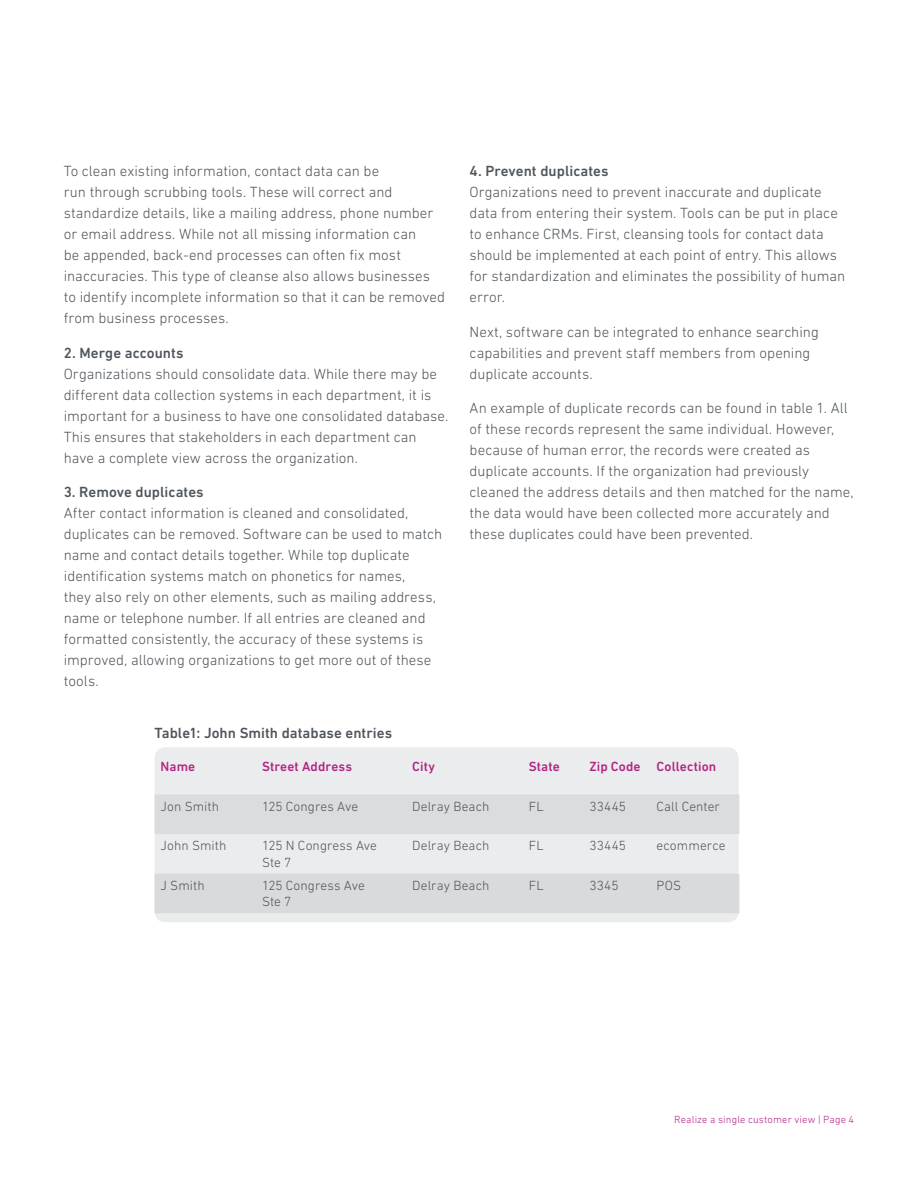
<style>
.page{position:relative;width:918px;height:1188px;background:#fff}
.page>*{position:absolute;margin:0;border:0;box-sizing:border-box;transform-origin:0 0}
.t1{font:300 15px/21px "DIN Next W1 G";color:#4f555b}
.t2{font:500 15px "DIN Next W1 G";letter-spacing:.005em;color:#4f555b}
.t3{font:300 13.5px/16.5px "DIN Next W1 G";letter-spacing:.005em;color:#4f555b}
.t4{font:500 13.5px "DIN Next W1 G";letter-spacing:.01em;color:#b12384}
.t5{font:300 10.5px "DIN Next W1 G";letter-spacing:.015em;color:#b12384}
</style>
<div class="page">
<div style="left:155px;top:747px;width:584px;height:175px;background:#ebeced;border-radius:11px"></div>
<div style="left:155px;top:795px;width:584px;height:39px;background:#dadcdd"></div>
<div style="left:155px;top:874px;width:584px;height:39px;background:#d8dadc"></div>
<p class="t1" style="left:64px;top:160px;width:383px">To clean existing information, contact data can be<br>run through scrubbing tools. These will correct and standardize details, like a mailing address, phone number or email address. While not all missing information can<br>be appended, back-end processes can often fix most inaccuracies. This type of cleanse also allows businesses to identify incomplete information so that it can be removed from business processes.</p>
<p class="t2" style="left:64px;top:344px;width:121px">2. Merge accounts</p>
<p class="t1" style="left:64px;top:363px;width:386px">Organizations should consolidate data. While there may be different data collection systems in each department, it is important for a business to have one consolidated database.<br>This ensures that stakeholders in each department can have a complete view across the organization.</p>
<p class="t2" style="left:64px;top:483px;width:141px">3. Remove duplicates</p>
<p class="t1" style="left:64px;top:502px;width:380px">After contact information is cleaned and consolidated, duplicates can be removed. Software can be used to match name and contact details together. While top duplicate identification systems match on phonetics for names,<br>they also rely on other elements, such as mailing address, name or telephone number. If all entries are cleaned and formatted consistently, the accuracy of these systems is improved, allowing organizations to get more out of these tools.</p>
<p class="t2" style="left:470px;top:162px;width:140px">4. Prevent duplicates</p>
<p class="t1" style="left:470px;top:181px;width:377px">Organizations need to prevent inaccurate and duplicate data from entering their system. Tools can be put in place to enhance CRMs. First, cleansing tools for contact data should be implemented at each point of entry. This allows for standardization and eliminates the possibility of human error.</p>
<p class="t1" style="left:470px;top:321px;width:351px">Next, software can be integrated to enhance searching capabilities and prevent staff members from opening duplicate accounts.</p>
<p class="t1" style="left:470px;top:397px;width:386px">An example of duplicate records can be found in table 1. All of these records represent the same individual. However, because of human error, the records were created as duplicate accounts. If the organization had previously cleaned the address details and then matched for the name, the data would have been collected more accurately and these duplicates could have been prevented.</p>
<p class="t2" style="left:155px;top:725px;width:239px">Table1: John Smith database entries</p>
<p class="t4" style="left:161px;top:759px;width:36px">Name</p>
<p class="t4" style="left:262px;top:759px;width:92px">Street Address</p>
<p class="t4" style="left:412px;top:759px;width:24px">City</p>
<p class="t4" style="left:529px;top:759px;width:32px">State</p>
<p class="t4" style="left:590px;top:759px;width:128px">Zip Code Collection</p>
<p class="t3" style="left:161px;top:798px;width:60px">Jon Smith</p>
<p class="t3" style="left:262px;top:798px;width:98px">125 Congres Ave</p>
<p class="t3" style="left:412px;top:798px;width:79px">Delray Beach</p>
<p class="t3" style="left:529px;top:798px;width:16px">FL</p>
<p class="t3" style="left:590px;top:798px;width:38px">33445</p>
<p class="t3" style="left:657px;top:798px;width:65px">Call Center</p>
<p class="t3" style="left:161px;top:837px;width:67px">John Smith</p>
<p class="t3" style="left:262px;top:837px;width:116px">125 N Congress Ave<br>Ste 7</p>
<p class="t3" style="left:412px;top:837px;width:79px">Delray Beach</p>
<p class="t3" style="left:529px;top:837px;width:16px">FL</p>
<p class="t3" style="left:590px;top:837px;width:38px">33445</p>
<p class="t3" style="left:657px;top:837px;width:71px">ecommerce</p>
<p class="t3" style="left:161px;top:877px;width:46px">J Smith</p>
<p class="t3" style="left:262px;top:877px;width:104px">125 Congress Ave<br>Ste 7</p>
<p class="t3" style="left:412px;top:877px;width:79px">Delray Beach</p>
<p class="t3" style="left:529px;top:877px;width:16px">FL</p>
<p class="t3" style="left:590px;top:877px;width:31px">3345</p>
<p class="t3" style="left:657px;top:877px;width:26px">POS</p>
<p class="t5" style="left:674px;top:1113px;width:181px">Realize a single customer view | Page 4</p>
</div>
